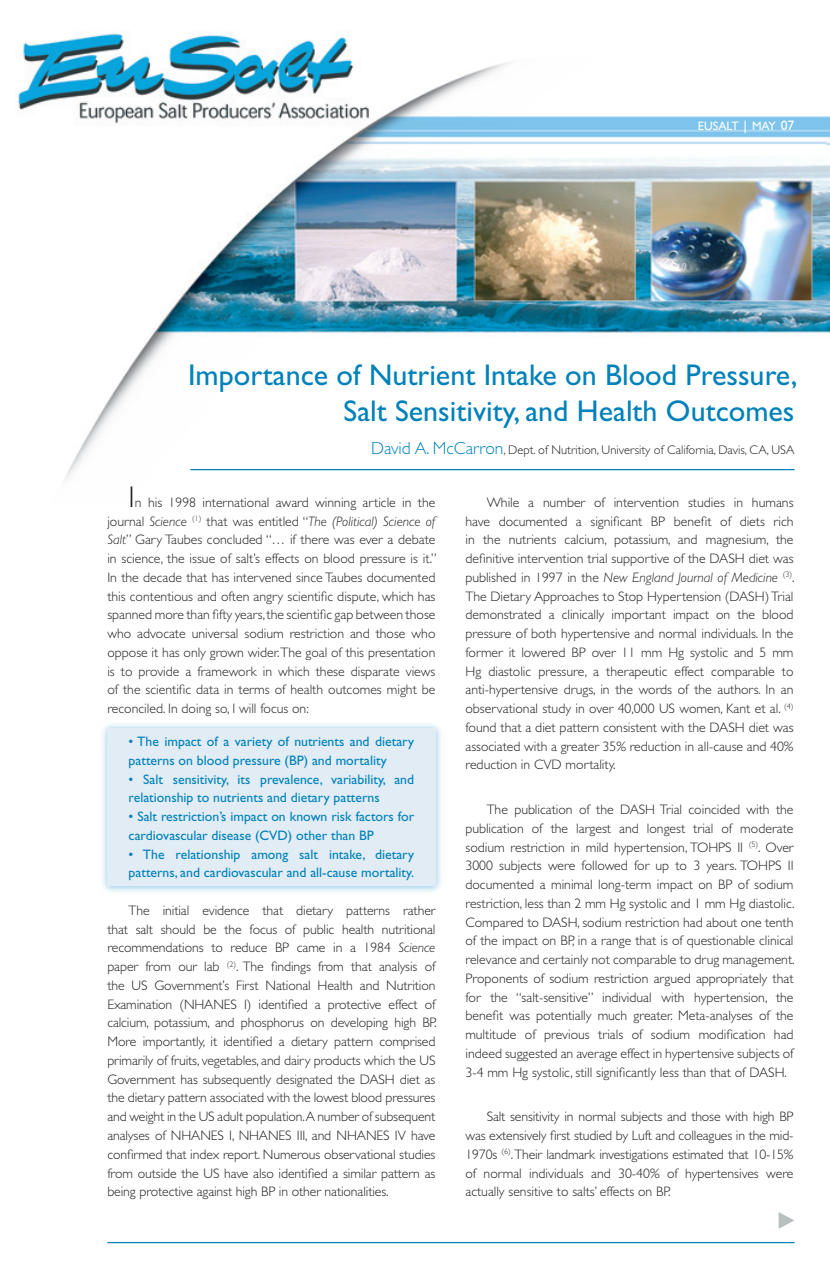
<style>
.page{position:relative;width:830px;height:1276px;background:#fff}
.page>*{position:absolute;margin:0;border:0;box-sizing:border-box;transform-origin:0 0}
.t1{font:30px/36px "Gill Sans";color:#0081ba;text-align:right}
.t2{font:300 13.75px/18.8px "Gill Sans";color:#231f20;text-align:justify}
.t3{font:13.75px/18.8px "Gill Sans";color:#0081ba}
.t4{font:300 12.5px "Gill Sans";color:#231f20}
.t5{font:12.25px "Gill Sans";color:#fff}
.s1{font-size:13.75px}
.s2{font-size:17.5px;color:#0081ba}
.s3{font-size:30px}
.s4{font-style:italic}
</style>
<div class="page">
<img style="left:18px;top:33px;width:811px;height:447px">
<div style="left:98px;top:719px;width:347px;height:176px;background:#0081ba;opacity:.45"></div>
<div style="left:107px;top:729px;width:328px;height:157px;background:#e1ecf5"></div>
<hr style="left:190px;top:469px;width:604px;height:1px;background:#0081ba">
<hr style="left:107px;top:1242px;width:687px;height:1px;background:#0081ba">
<svg style="left:778px;top:1212px;width:16px;height:16px"></svg>
<p class="t5" style="left:697px;top:119px;width:98px">EUSALT <span class="s1">|</span> MAY <span class="s1">07</span></p>
<h1 class="t1" style="left:188px;top:357px;width:610px">Importance of Nutrient Intake on Blood Pressure,<br>Salt Sensitivity, and Health Outcomes</h1>
<p class="t4" style="left:371px;top:443px;width:424px"><span class="s2">David A. McCarron</span>, Dept. of Nutrition, University of California, Davis, CA, USA</p>
<p class="t2" style="left:107px;top:493px;width:330px;text-indent:21px"><span class="s3">I</span>n his 1998 international award winning article in the journal <span class="s4">Science</span> <sup>(1)</sup> that was entitled “<span class="s4">The (Political) Science of Salt</span>” Gary Taubes concluded “… if there was ever a debate in science, the issue of salt’s effects on blood pressure is it.” In the decade that has intervened since Taubes documented this contentious and often angry scientific dispute, which has spanned more than fifty years, the scientific gap between those who advocate universal sodium restriction and those who oppose it has only grown wider.The goal of this presentation is to provide a framework in which these disparate views of the scientific data in terms of health outcomes might be reconciled. In doing so, I will focus on:</p>
<p class="t3" style="left:129px;top:732px;width:287px">• The impact of a variety of nutrients and dietary patterns on blood pressure (BP) and mortality</p>
<p class="t3" style="left:129px;top:769px;width:287px">• Salt sensitivity, its prevalence, variability, and relationship to nutrients and dietary patterns</p>
<p class="t3" style="left:129px;top:807px;width:287px">• Salt restriction’s impact on known risk factors for cardiovascular disease (CVD) other than BP</p>
<p class="t3" style="left:129px;top:844px;width:287px">• The relationship among salt intake, dietary patterns, and cardiovascular and all-cause mortality.</p>
<p class="t2" style="left:107px;top:901px;width:330px;text-indent:21px">The initial evidence that dietary patterns rather that salt should be the focus of public health nutritional recommendations to reduce BP came in a 1984 <span class="s4">Science </span>paper from our lab <sup>(2)</sup>. The findings from that analysis of the US Government’s First National Health and Nutrition Examination (NHANES I) identified a protective effect of calcium, potassium, and phosphorus on developing high BP.<br>More importantly, it identified a dietary pattern comprised primarily of fruits, vegetables, and dairy products which the US Government has subsequently designated the DASH diet as the dietary pattern associated with the lowest blood pressures and weight in the US adult population.A number of subsequent analyses of NHANES I, NHANES III, and NHANES IV have confirmed that index report. Numerous observational studies from outside the US have also identified a similar pattern as being protective against high BP in other nationalities.</p>
<p class="t2" style="left:465px;top:493px;width:330px;text-indent:21px">While a number of intervention studies in humans have documented a significant BP benefit of diets rich in the nutrients calcium, potassium, and magnesium, the definitive intervention trial supportive of the DASH diet was published in 1997 in the <span class="s4">New England Journal of Medicine</span> <sup>(3)</sup>.<br>The Dietary Approaches to Stop Hypertension (DASH) Trial demonstrated a clinically important impact on the blood pressure of both hypertensive and normal individuals. In the former it lowered BP over 11 mm Hg systolic and 5 mm Hg diastolic pressure, a therapeutic effect comparable to anti-hypertensive drugs, in the words of the authors. In an observational study in over 40,000 US women, Kant et al. <sup>(4) </sup>found that a diet pattern consistent with the DASH diet was associated with a greater 35% reduction in all-cause and 40% reduction in CVD mortality.</p>
<p class="t2" style="left:465px;top:800px;width:330px;text-indent:21px">The publication of the DASH Trial coincided with the publication of the largest and longest trial of moderate sodium restriction in mild hypertension, TOHPS II <sup>(5)</sup>. Over 3000 subjects were followed for up to 3 years. TOHPS II documented a minimal long-term impact on BP of sodium restriction, less than 2 mm Hg systolic and 1 mm Hg diastolic.<br>Compared to DASH, sodium restriction had about one tenth of the impact on BP, in a range that is of questionable clinical relevance and certainly not comparable to drug management.<br>Proponents of sodium restriction argued appropriately that for the “salt-sensitive” individual with hypertension, the benefit was potentially much greater. Meta-analyses of the multitude of previous trials of sodium modification had indeed suggested an average effect in hypertensive subjects of 3-4 mm Hg systolic, still significantly less than that of DASH.</p>
<p class="t2" style="left:465px;top:1107px;width:329px;text-indent:21px">Salt sensitivity in normal subjects and those with high BP was extensively first studied by Luft and colleagues in the mid-1970s <sup>(6)</sup>. Their landmark investigations estimated that 10-15% of normal individuals and 30-40% of hypertensives were actually sensitive to salts’ effects on BP.</p>
</div>
